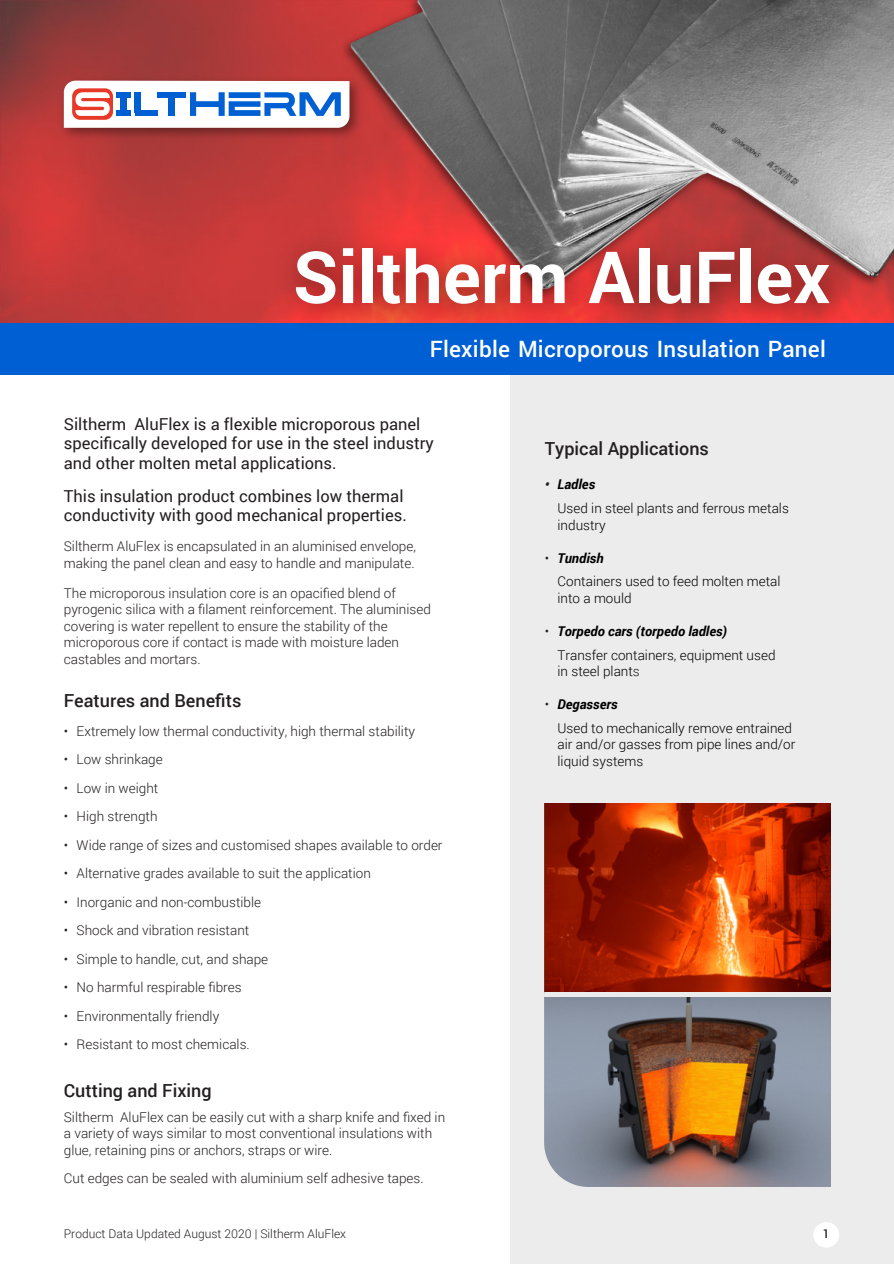
<style>
.page{position:relative;width:894px;height:1264px;background:#fff}
.page>*{position:absolute;margin:0;border:0;box-sizing:border-box;transform-origin:0 0}
.t1{font:700 72px "Roboto";color:#fff}
.t2{font:500 22.5px "Roboto";letter-spacing:.01em;color:#fff}
.t3{font:500 18px "Roboto";color:#231f20}
.t4{font:16.5px/19.5px "Roboto";color:#231f20}
.t5{font:300 13.5px/16.5px "Roboto";color:#231f20}
.t6{font:300 13.5px/23.7px "Roboto";color:#000}
.t7{font:300 12px "Roboto";color:#231f20}
.t8{font:12px "Roboto";color:#000}
.s1{font-weight:700;font-style:italic;color:#231f20}
.s2{font-weight:700;font-style:italic}
.s3{color:#231f20}
</style>
<div class="page">
<img style="left:0;top:0;width:342px;height:323px">
<img style="left:342px;top:0;width:551px;height:323px">
<div style="left:510px;top:374px;width:383px;height:889px;background:#ececec"></div>
<img style="left:544px;top:996px;width:285px;height:190px">
<img style="left:544px;top:803px;width:285px;height:189px">
<div style="left:813px;top:1221px;width:25px;height:26px;background:#fff;border-radius:50%"></div>
<div style="left:0;top:323px;width:893px;height:51px;background:#0060d3"></div>
<img style="left:274px;top:225px;width:584px;height:98px">
<img style="left:58px;top:75px;width:305px;height:67px">
<svg style="left:64px;top:81px;width:285px;height:47px"></svg>
<h1 class="t1" style="left:292px;top:227px;width:538px">Siltherm AluFlex</h1>
<h2 class="t2" style="left:429px;top:333px;width:397px">Flexible Microporous Insulation Panel</h2>
<p class="t4" style="left:64px;top:413px;width:371px">Siltherm AluFlex is a flexible microporous panel specifically developed for use in the steel industry and other molten metal applications.</p>
<p class="t4" style="left:64px;top:485px;width:344px">This insulation product combines low thermal conductivity with good mechanical properties.</p>
<p class="t5" style="left:64px;top:537px;width:353px">Siltherm AluFlex is encapsulated in an aluminised envelope, making the panel clean and easy to handle and manipulate.</p>
<p class="t5" style="left:64px;top:584px;width:368px">The microporous insulation core is an opacified blend of pyrogenic silica with a filament reinforcement. The aluminised covering is water repellent to ensure the stability of the microporous core if contact is made with moisture laden castables and mortars.</p>
<h3 class="t3" style="left:64px;top:688px;width:179px">Features and Benefits</h3>
<p class="t5" style="left:64px;top:722px;width:352px">• Extremely low thermal conductivity, high thermal stability</p>
<p class="t5" style="left:64px;top:750px;width:100px">• Low shrinkage</p>
<p class="t5" style="left:64px;top:779px;width:96px">• Low in weight</p>
<p class="t5" style="left:64px;top:807px;width:95px">• High strength</p>
<p class="t5" style="left:64px;top:836px;width:380px">• Wide range of sizes and customised shapes available to order</p>
<p class="t5" style="left:64px;top:864px;width:308px">• Alternative grades available to suit the application</p>
<p class="t5" style="left:64px;top:893px;width:199px">• Inorganic and non-combustible</p>
<p class="t5" style="left:64px;top:921px;width:187px">• Shock and vibration resistant</p>
<p class="t5" style="left:64px;top:950px;width:206px">• Simple to handle, cut, and shape</p>
<p class="t5" style="left:64px;top:978px;width:179px">• No harmful respirable fibres</p>
<p class="t5" style="left:64px;top:1007px;width:157px">• Environmentally friendly</p>
<p class="t5" style="left:64px;top:1035px;width:187px">• Resistant to most chemicals.</p>
<h3 class="t3" style="left:64px;top:1078px;width:149px">Cutting and Fixing</h3>
<p class="t5" style="left:64px;top:1107px;width:383px">Siltherm AluFlex can be easily cut with a sharp knife and fixed in a variety of ways similar to most conventional insulations with glue, retaining pins or anchors, straps or wire.</p>
<p class="t5" style="left:64px;top:1169px;width:361px">Cut edges can be sealed with aluminium self adhesive tapes.</p>
<h3 class="t3" style="left:544px;top:436px;width:166px">Typical Applications</h3>
<p class="t6" style="left:557px;top:472px;width:233px;text-indent:-13px"><span class="s1">•</span> <span class="s2">Ladles<br></span>Used in steel plants and ferrous metals</p>
<p class="t6" style="left:557px;top:512px;width:50px">industry</p>
<p class="t6" style="left:557px;top:545px;width:224px;text-indent:-13px"><span class="s3">•</span> <span class="s2">Tundish<br></span>Containers used to feed molten metal</p>
<p class="t6" style="left:557px;top:585px;width:75px">into a mould</p>
<p class="t6" style="left:557px;top:618px;width:219px;text-indent:-13px"><span class="s3">•</span> <span class="s2">Torpedo cars (torpedo ladles)<br></span>Transfer containers, equipment used</p>
<p class="t6" style="left:557px;top:659px;width:84px">in steel plant<span class="s3">s</span></p>
<p class="t6" style="left:557px;top:692px;width:236px;text-indent:-13px"><span class="s3">•</span> <span class="s2">Degassers<br></span>Used to mechanically remove entrained</p>
<p class="t6" style="left:557px;top:735px;width:239px;line-height:16.5px">air and/or gasses from pipe lines and/or liquid systems</p>
<p class="t7" style="left:64px;top:1225px;width:284px">Product Data Updated August 2020 | Siltherm AluFlex</p>
<p class="t8" style="left:822px;top:1225px;width:8px">1</p>
</div>
